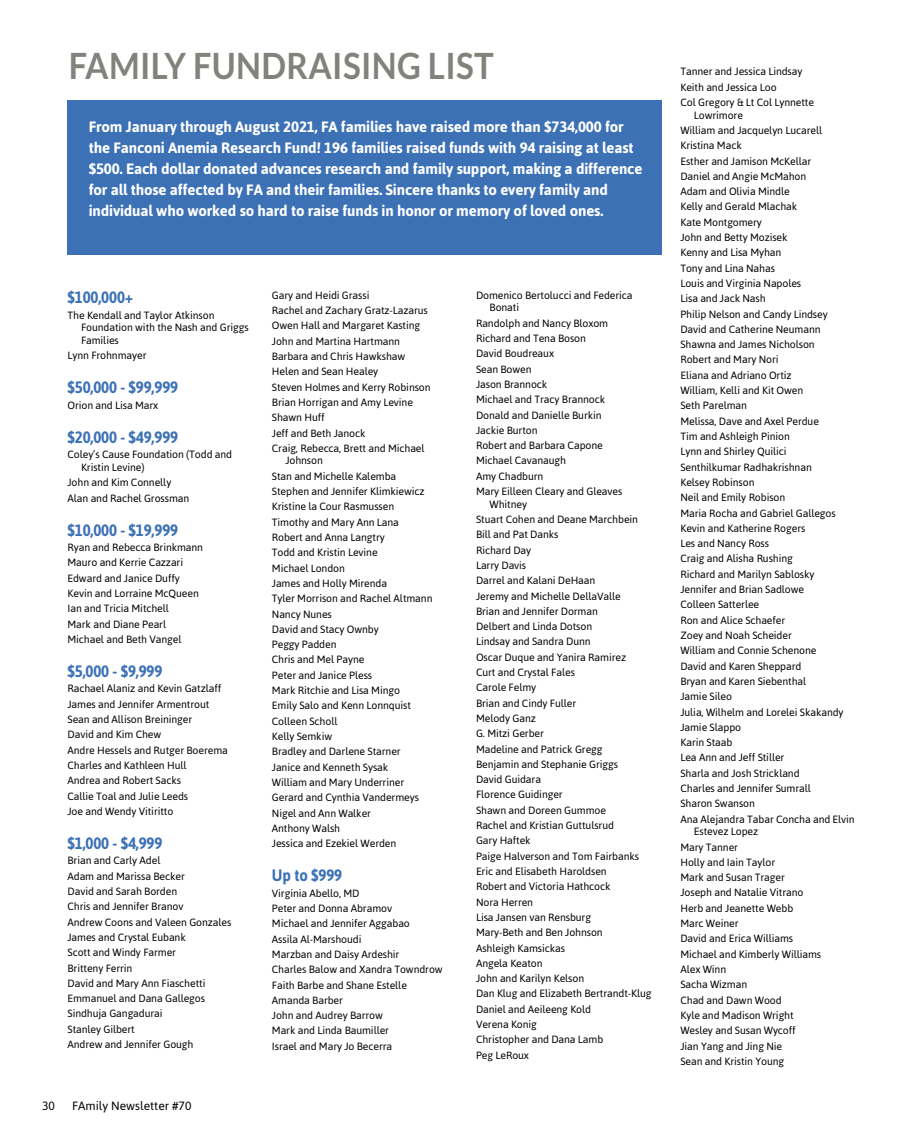
<style>
.page{position:relative;width:905px;height:1148px;background:#fff}
.page>*{position:absolute;margin:0;border:0;box-sizing:border-box;transform-origin:0 0}
.t1{font:700 36.3px "Lato";letter-spacing:.01em;color:#82827d;scale:.91 1}
.t2{font:700 16.5px "Asap";letter-spacing:-.01em;color:#3c71b6;scale:.91 1}
.t3{font:700 15px/21px "Asap";letter-spacing:-.01em;color:#fff}
.t4{font:12px "Asap";color:#000}
.t5{font:10.5px/15.3px "Asap";letter-spacing:-.01em;color:#000}
</style>
<div class="page">
<div style="left:68px;top:100px;width:594px;height:154px;background:#3c71b6"></div>
<h1 class="t1" style="left:69px;top:45px;width:468px">FAMILY FUNDRAISING LIST</h1>
<p class="t3" style="left:89px;top:116px;width:555px">From January through August 2021, FA families have raised more than $734,000 for the Fanconi Anemia Research Fund! 196 families raised funds with 94 raising at least $500. Each dollar donated advances research and family support, making a difference for all those affected by FA and their families. Sincere thanks to every family and individual who worked so hard to raise funds in honor or memory of loved ones.</p>
<h2 class="t2" style="left:68px;top:286px;width:74px">$100,000+</h2>
<p class="t5" style="left:81px;top:308px;width:169px;line-height:12.6px;text-indent:-14px">The Kendall and Taylor Atkinson<br>Foundation with the Nash and Griggs<br>Families</p>
<p class="t5" style="left:68px;top:347px;width:80px">Lynn Frohnmayer</p>
<h2 class="t2" style="left:68px;top:376px;width:123px">$50,000 - $99,999</h2>
<p class="t5" style="left:68px;top:397px;width:92px">Orion and Lisa Marx</p>
<h2 class="t2" style="left:68px;top:426px;width:123px">$20,000 - $49,999</h2>
<p class="t5" style="left:81px;top:448px;width:153px;line-height:12.6px;text-indent:-14px">Coley’s Cause Foundation (Todd and<br>Kristin Levine)</p>
<p class="t5" style="left:68px;top:474px;width:123px">John and Kim Connelly<br>Alan and Rachel Grossman</p>
<h2 class="t2" style="left:68px;top:519px;width:123px">$10,000 - $19,999</h2>
<p class="t5" style="left:68px;top:539px;width:137px">Ryan and Rebecca Brinkmann<br>Mauro and Kerrie Cazzari<br>Edward and Janice Duffy<br>Kevin and Lorraine McQueen<br>Ian and Tricia Mitchell<br>Mark and Diane Pearl<br>Michael and Beth Vangel</p>
<h2 class="t2" style="left:68px;top:660px;width:106px">$5,000 - $9,999</h2>
<p class="t5" style="left:68px;top:680px;width:162px">Rachael Alaniz and Kevin Gatzlaff<br>James and Jennifer Armentrout<br>Sean and Allison Breininger<br>David and Kim Chew<br>Andre Hessels and Rutger Boerema<br>Charles and Kathleen Hull<br>Andrea and Robert Sacks<br>Callie Toal and Julie Leeds<br>Joe and Wendy Vitiritto</p>
<h2 class="t2" style="left:68px;top:832px;width:106px">$1,000 - $4,999</h2>
<p class="t5" style="left:68px;top:852px;width:165px">Brian and Carly Adel<br>Adam and Marissa Becker<br>David and Sarah Borden<br>Chris and Jennifer Branov<br>Andrew Coons and Valeen Gonzales<br>James and Crystal Eubank<br>Scott and Windy Farmer<br>Britteny Ferrin<br>David and Mary Ann Fiaschetti<br>Emmanuel and Dana Gallegos<br>Sindhuja Gangadurai<br>Stanley Gilbert<br>Andrew and Jennifer Gough</p>
<p class="t4" style="left:42px;top:1097px;width:14px">30</p>
<p class="t4" style="left:72px;top:1097px;width:121px">FAmily Newsletter #70</p>
<p class="t5" style="left:272px;top:287px;width:160px">Gary and Heidi Grassi<br>Rachel and Zachary Gratz-Lazarus<br>Owen Hall and Margaret Kasting<br>John and Martina Hartmann<br>Barbara and Chris Hawkshaw<br>Helen and Sean Healey<br>Steven Holmes and Kerry Robinson<br>Brian Horrigan and Amy Levine<br>Shawn Huff<br>Jeff and Beth Janock<br>Craig, Rebecca, Brett and Michael</p>
<p class="t5" style="left:272px;top:453px;width:162px;text-indent:14px">Johnson<br>Stan and Michelle Kalemba<br>Stephen and Jennifer Klimkiewicz<br>Kristine la Cour Rasmussen<br>Timothy and Mary Ann Lana<br>Robert and Anna Langtry<br>Todd and Kristin Levine<br>Michael London<br>James and Holly Mirenda<br>Tyler Morrison and Rachel Altmann<br>Nancy Nunes<br>David and Stacy Ownby<br>Peggy Padden<br>Chris and Mel Payne<br>Peter and Janice Pless<br>Mark Ritchie and Lisa Mingo<br>Emily Salo and Kenn Lonnquist<br>Colleen Scholl<br>Kelly Semkiw<br>Bradley and Darlene Starner<br>Janice and Kenneth Sysak<br>William and Mary Underriner<br>Gerard and Cynthia Vandermeys<br>Nigel and Ann Walker<br>Anthony Walsh<br>Jessica and Ezekiel Werden</p>
<h2 class="t2" style="left:272px;top:864px;width:79px">Up to $999</h2>
<p class="t5" style="left:272px;top:885px;width:172px">Virginia Abello, MD<br>Peter and Donna Abramov<br>Michael and Jennifer Aggabao<br>Assila Al-Marshoudi<br>Marzban and Daisy Ardeshir<br>Charles Balow and Xandra Towndrow<br>Faith Barbe and Shane Estelle<br>Amanda Barber<br>John and Audrey Barrow<br>Mark and Linda Baumiller<br>Israel and Mary Jo Becerra</p>
<p class="t5" style="left:489px;top:288px;width:145px;line-height:12.6px;text-indent:-14px">Domenico Bertolucci and Federica<br>Bonati</p>
<p class="t5" style="left:476px;top:315px;width:148px">Randolph and Nancy Bloxom<br>Richard and Tena Boson<br>David Boudreaux<br>Sean Bowen<br>Jason Brannock<br>Michael and Tracy Brannock<br>Donald and Danielle Burkin<br>Jackie Burton<br>Robert and Barbara Capone<br>Michael Cavanaugh<br>Amy Chadburn<br>Mary Eilleen Cleary and Gleaves</p>
<p class="t5" style="left:476px;top:496px;width:177px;text-indent:14px">Whitney<br>Stuart Cohen and Deane Marchbein<br>Bill and Pat Danks<br>Richard Day<br>Larry Davis<br>Darrel and Kalani DeHaan<br>Jeremy and Michelle DellaValle<br>Brian and Jennifer Dorman<br>Delbert and Linda Dotson<br>Lindsay and Sandra Dunn<br>Oscar Duque and Yanira Ramirez<br>Curt and Crystal Fales<br>Carole Felmy<br>Brian and Cindy Fuller<br>Melody Ganz<br>G. Mitzi Gerber<br>Madeline and Patrick Gregg<br>Benjamin and Stephanie Griggs<br>David Guidara<br>Florence Guidinger<br>Shawn and Doreen Gummoe<br>Rachel and Kristian Guttulsrud<br>Gary Haftek<br>Paige Halverson and Tom Fairbanks<br>Eric and Elisabeth Haroldsen<br>Robert and Victoria Hathcock<br>Nora Herren<br>Lisa Jansen van Rensburg<br>Mary-Beth and Ben Johnson<br>Ashleigh Kamsickas<br>Angela Keaton<br>John and Karilyn Kelson<br>Dan Klug and Elizabeth Bertrandt-Klug<br>Daniel and Aeileeng Kold<br>Verena Konig<br>Christopher and Dana Lamb<br>Peg LeRoux</p>
<p class="t5" style="left:680px;top:64px;width:135px">Tanner and Jessica Lindsay<br>Keith and Jessica Loo<br>Col Gregory &amp; Lt Col Lynnette</p>
<p class="t5" style="left:680px;top:107px;width:176px;text-indent:14px">Lowrimore<br>William and Jacquelyn Lucarell<br>Kristina Mack<br>Esther and Jamison McKellar<br>Daniel and Angie McMahon<br>Adam and Olivia Mindle<br>Kelly and Gerald Mlachak<br>Kate Montgomery<br>John and Betty Mozisek<br>Kenny and Lisa Myhan<br>Tony and Lina Nahas<br>Louis and Virginia Napoles<br>Lisa and Jack Nash<br>Philip Nelson and Candy Lindsey<br>David and Catherine Neumann<br>Shawna and James Nicholson<br>Robert and Mary Nori<br>Eliana and Adriano Ortiz<br>William, Kelli and Kit Owen<br>Seth Parelman<br>Melissa, Dave and Axel Perdue<br>Tim and Ashleigh Pinion<br>Lynn and Shirley Quilici<br>Senthilkumar Radhakrishnan<br>Kelsey Robinson<br>Neil and Emily Robison<br>Maria Rocha and Gabriel Gallegos<br>Kevin and Katherine Rogers<br>Les and Nancy Ross<br>Craig and Alisha Rushing<br>Richard and Marilyn Sablosky<br>Jennifer and Brian Sadlowe<br>Colleen Satterlee<br>Ron and Alice Schaefer<br>Zoey and Noah Scheider<br>William and Connie Schenone<br>David and Karen Sheppard<br>Bryan and Karen Siebenthal<br>Jamie Sileo<br>Julia, Wilhelm and Lorelei Skakandy<br>Jamie Slappo<br>Karin Staab<br>Lea Ann and Jeff Stiller<br>Sharla and Josh Strickland<br>Charles and Jennifer Sumrall<br>Sharon Swanson<br>Ana Alejandra Tabar Concha and Elvin</p>
<p class="t5" style="left:680px;top:823px;width:142px;text-indent:14px">Estevez Lopez<br>Mary Tanner<br>Holly and Iain Taylor<br>Mark and Susan Trager<br>Joseph and Natalie Vitrano<br>Herb and Jeanette Webb<br>Marc Weiner<br>David and Erica Williams<br>Michael and Kimberly Williams<br>Alex Winn<br>Sacha Wizman<br>Chad and Dawn Wood<br>Kyle and Madison Wright<br>Wesley and Susan Wycoff<br>Jian Yang and Jing Nie<br>Sean and Kristin Young</p>
</div>
